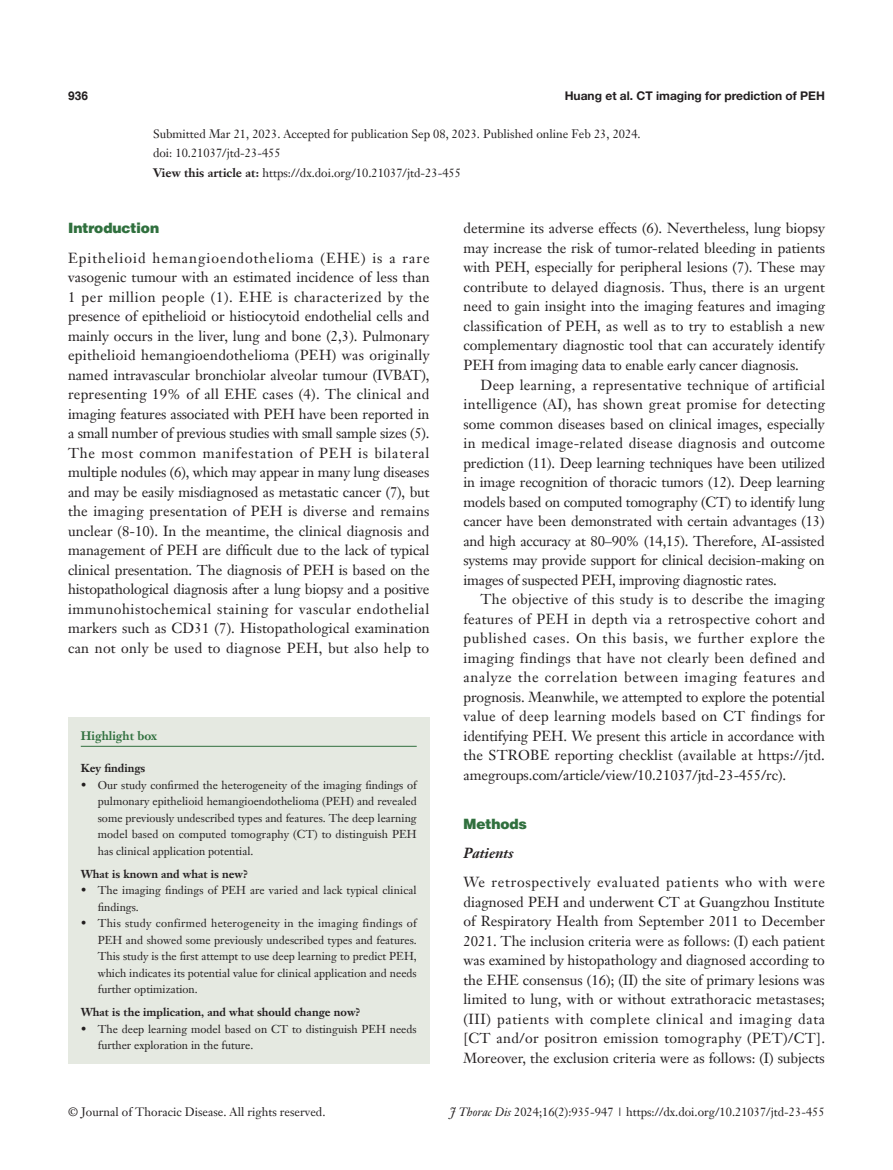
<style>
.page{position:relative;width:893px;height:1170px;background:#fff}
.page>*{position:absolute;margin:0;border:0;box-sizing:border-box;transform-origin:0 0}
.t1{font:14.25px/19.5px "Janson Text LT";letter-spacing:-.005em;color:#231f20;text-align:justify}
._1ji-zhengti{font:900 14.25px "Helvetica";color:#30703e}
._2ji-6_5{font:italic 700 14.25px "Janson Text LT";color:#231f20}
._1ji-6_5{font:900 14.25px "Helvetica";color:#30703e}
.A-time{font:12px "Janson Text LT";color:#231f20}
.A-View_this_article{font:12px "Janson Text LT";color:#231f20}
.t2{font:700 12px "Helvetica Neue LT Pro";color:#231f20}
.A-doi{font:12px "Janson Text LT";color:#231f20}
.Cite{font:700 12px "Janson Text LT";color:#30703e}
.t3{font:700 12px "Helvetica";color:#231f20}
.box-zhengwen{font:11.25px/16.5px "Janson Text LT";color:#231f20;text-align:justify}
.box-biaoti-1_5mm{font:700 11.25px "Janson Text LT";color:#231f20}
.box-biaoti{font:700 11.25px "Janson Text LT";color:#231f20}
.s1{font-weight:700}
.s2{font-style:italic}
</style>
<div class="page">
<div style="left:68px;top:716px;width:361px;height:347px;background:#e5e9e1"></div>
<hr style="left:81px;top:745px;width:336px;height:1px;background:#30703e">
<p class="t3" style="left:68px;top:88px;width:22px">936</p>
<p class="t2" style="left:565px;top:88px;width:262px">Huang et al. CT imaging for prediction of PEH</p>
<p class="A-time" style="left:153px;top:126px;width:489px">Submitted Mar 21, 2023. Accepted for publication Sep 08, 2023. Published online Feb 23, 2024.</p>
<p class="A-doi" style="left:153px;top:146px;width:129px">doi: 10.21037/jtd-23-455</p>
<p class="A-View_this_article" style="left:153px;top:165px;width:309px"><span class="s1">View this article at:</span> https://dx.doi.org/10.21037/jtd-23-455</p>
<p class="_1ji-zhengti" style="left:68px;top:219px;width:93px">Introduction</p>
<p class="t1" style="left:68px;top:248px;width:363px">Epithelioid hemangioendothelioma (EHE) is a rare vasogenic tumour with an estimated incidence of less than 1 per million people (1). EHE is characterized by the presence of epithelioid or histiocytoid endothelial cells and mainly occurs in the liver, lung and bone (2,3). Pulmonary epithelioid hemangioendothelioma (PEH) was originally named intravascular bronchiolar alveolar tumour (IVBAT), representing 19% of all EHE cases (4). The clinical and imaging features associated with PEH have been reported in a small number of previous studies with small sample sizes (5).<br>The most common manifestation of PEH is bilateral multiple nodules (6), which may appear in many lung diseases and may be easily misdiagnosed as metastatic cancer (7), but the imaging presentation of PEH is diverse and remains unclear (8-10). In the meantime, the clinical diagnosis and management of PEH are difficult due to the lack of typical clinical presentation. The diagnosis of PEH is based on the histopathological diagnosis after a lung biopsy and a positive immunohistochemical staining for vascular endothelial markers such as CD31 (7). Histopathological examination can not only be used to diagnose PEH, but also help to</p>
<p class="Cite" style="left:81px;top:728px;width:78px">Highlight box</p>
<p class="box-biaoti" style="left:81px;top:761px;width:66px">Key findings</p>
<p class="box-zhengwen" style="left:98px;top:776px;width:320px;text-indent:-17px">• Our study confirmed the heterogeneity of the imaging findings of pulmonary epithelioid hemangioendothelioma (PEH) and revealed some previously undescribed types and features. The deep learning model based on computed tomography (CT) to distinguish PEH has clinical application potential.</p>
<p class="box-biaoti-1_5mm" style="left:81px;top:866px;width:169px">What is known and what is new?</p>
<p class="box-zhengwen" style="left:98px;top:882px;width:320px;text-indent:-17px">• The imaging findings of PEH are varied and lack typical clinical findings.</p>
<p class="box-zhengwen" style="left:98px;top:915px;width:320px;text-indent:-17px">• This study confirmed heterogeneity in the imaging findings of PEH and showed some previously undescribed types and features.<br>This study is the first attempt to use deep learning to predict PEH, which indicates its potential value for clinical application and needs further optimization.</p>
<p class="box-biaoti-1_5mm" style="left:81px;top:1004px;width:281px">What is the implication, and what should change now?</p>
<p class="box-zhengwen" style="left:98px;top:1020px;width:320px;text-indent:-17px">• The deep learning model based on CT to distinguish PEH needs further exploration in the future.</p>
<p class="t1" style="left:463px;top:218px;width:363px">determine its adverse effects (6). Nevertheless, lung biopsy may increase the risk of tumor-related bleeding in patients with PEH, especially for peripheral lesions (7). These may contribute to delayed diagnosis. Thus, there is an urgent need to gain insight into the imaging features and imaging classification of PEH, as well as to try to establish a new complementary diagnostic tool that can accurately identify PEH from imaging data to enable early cancer diagnosis.</p>
<p class="t1" style="left:463px;top:374px;width:363px;text-indent:17px">Deep learning, a representative technique of artificial intelligence (AI), has shown great promise for detecting some common diseases based on clinical images, especially in medical image-related disease diagnosis and outcome prediction (11). Deep learning techniques have been utilized in image recognition of thoracic tumors (12). Deep learning models based on computed tomography (CT) to identify lung cancer have been demonstrated with certain advantages (13) and high accuracy at 80–90% (14,15). Therefore, AI-assisted systems may provide support for clinical decision-making on images of suspected PEH, improving diagnostic rates.</p>
<p class="t1" style="left:463px;top:589px;width:363px;text-indent:17px">The objective of this study is to describe the imaging features of PEH in depth via a retrospective cohort and published cases. On this basis, we further explore the imaging findings that have not clearly been defined and analyze the correlation between imaging features and prognosis. Meanwhile, we attempted to explore the potential value of deep learning models based on CT findings for identifying PEH. We present this article in accordance with the STROBE reporting checklist (available at https://jtd. amegroups.com/article/view/10.21037/jtd-23-455/rc).</p>
<p class="_1ji-6_5" style="left:463px;top:814px;width:65px">Methods</p>
<p class="_2ji-6_5" style="left:463px;top:843px;width:51px">Patients</p>
<p class="t1" style="left:463px;top:872px;width:363px">We retrospectively evaluated patients who with were diagnosed PEH and underwent CT at Guangzhou Institute of Respiratory Health from September 2011 to December 2021. The inclusion criteria were as follows: (I) each patient was examined by histopathology and diagnosed according to the EHE consensus (16); (II) the site of primary lesions was limited to lung, with or without extrathoracic metastases; (III) patients with complete clinical and imaging data [CT and/or positron emission tomography (PET)/CT].<br>Moreover, the exclusion criteria were as follows: (I) subjects</p>
<p class="A-time" style="left:68px;top:1104px;width:259px">© Journal of Thoracic Disease. All rights reserved.</p>
<p class="A-time" style="left:450px;top:1104px;width:376px"><span class="s2">J Thorac Dis</span> 2024;16(2):935-947 | https://dx.doi.org/10.21037/jtd-23-455</p>
</div>
